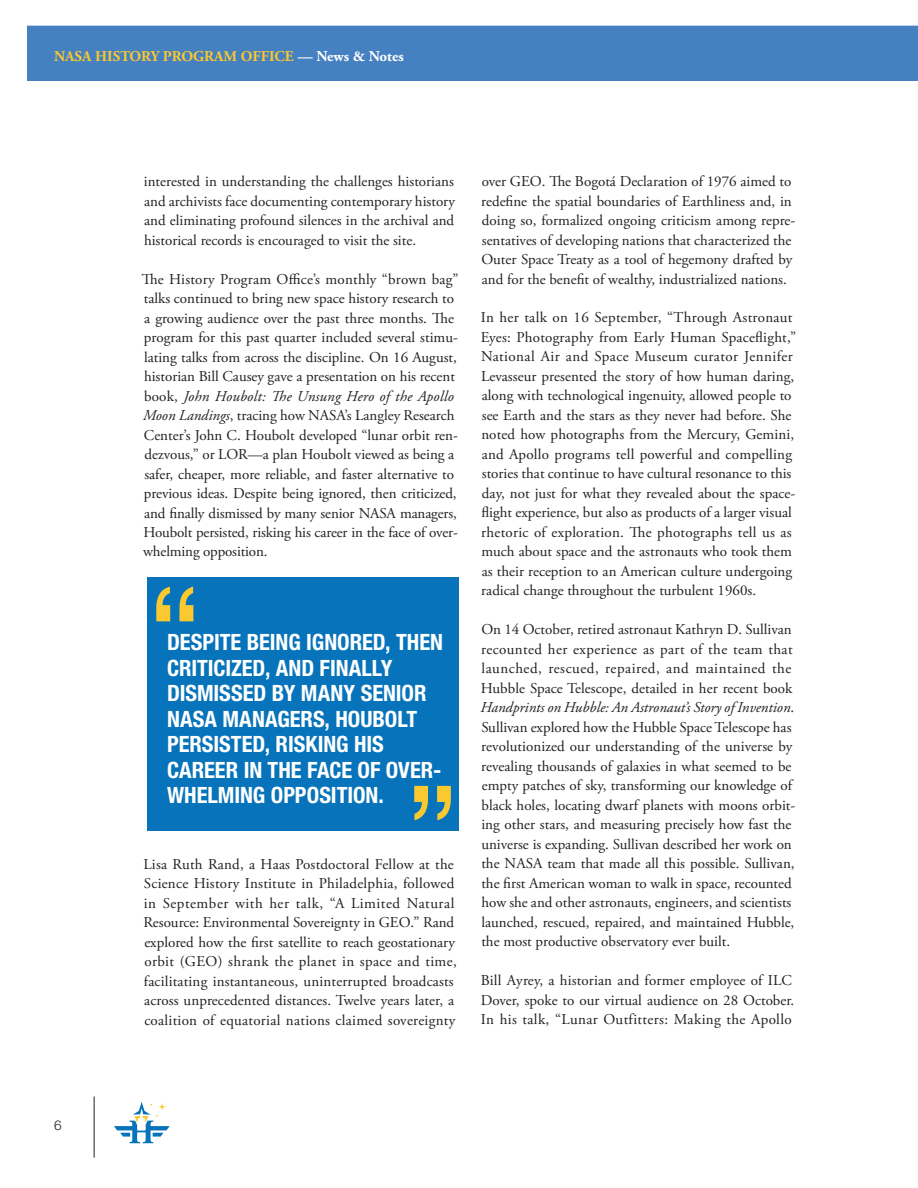
<style>
.page{position:relative;width:918px;height:1188px;background:#fff}
.page>*{position:absolute;margin:0;border:0;box-sizing:border-box;transform-origin:0 0}
.Pullquote{font:700 condensed 22.5px/25.5px "Helvetica Neue LT Std";color:#fff}
.Body{font:15px/19.5px "Adobe Garamond Pro";color:#231f20}
.t1{font:700 15px "Adobe Garamond Pro";color:#fac82f}
.t2{font:300 13.5px "Helvetica Neue LT Std";color:#231f20}
.s1{color:#fff}
.s2{font-style:italic}
</style>
<div class="page">
<hr style="left:94px;top:1097px;width:1px;height:60px;background:#231f20">
<div style="left:27px;top:26px;width:891px;height:55px;background:#4580c1"></div>
<div style="left:147px;top:577px;width:312px;height:254px;background:#0673ba"></div>
<svg style="left:414px;top:786px;width:37px;height:34px"></svg>
<svg style="left:156px;top:587px;width:37px;height:34px"></svg>
<svg style="left:114px;top:1102px;width:56px;height:41px"></svg>
<p class="t1" style="left:54px;top:47px;width:351px">NASA HISTORY PROGRAM OFFICE <span class="s1">— News &amp; Notes</span></p>
<p class="t2" style="left:54px;top:1117px;width:9px">6</p>
<p class="Body" style="left:144px;top:172px;width:313px;text-align:justify">interested in understanding the challenges historians and archivists face documenting contemporary history and eliminating profound silences in the archival and historical records is encouraged to visit the site.</p>
<p class="Body" style="left:142px;top:270px;width:318px">The History Program Office’s monthly “brown bag” talks continued to bring new space history research to a growing audience over the past three months. The program for this past quarter included several stimu&shy;lating talks from across the discipline. On 16 August, historian Bill Causey gave a presentation on his recent book, <span class="s2">John Houbolt: The Unsung Hero of the Apollo Moon Landings</span>, tracing how NASA’s Langley Research Center’s John C. Houbolt developed “lunar orbit ren&shy;dezvous,” or LOR—a plan Houbolt viewed as being a safer, cheaper, more reliable, and faster alternative to previous ideas. Despite being ignored, then criticized, and finally dismissed by many senior NASA managers, Houbolt persisted, risking his career in the face of over&shy;whelming opposition.</p>
<p class="Pullquote" style="left:167px;top:629px;width:278px">DESPITE BEING IGNORED, THEN<br>CRITICIZED, AND FINALLY<br>DISMISSED BY MANY SENIOR<br>NASA MANAGERS, HOUBOLT<br>PERSISTED, RISKING HIS<br>CAREER IN THE FACE OF OVER-<br>WHELMING OPPOSITION.</p>
<p class="Body" style="left:143px;top:855px;width:315px">Lisa Ruth Rand, a Haas Postdoctoral Fellow at the Science History Institute in Philadelphia, followed in September with her talk, “A Limited Natural Resource: Environmental Sovereignty in GEO.” Rand explored how the first satellite to reach geostationary orbit (GEO) shrank the planet in space and time, facilitating instantaneous, uninterrupted broadcasts across unprecedented distances. Twelve years later, a coalition of equatorial nations claimed sovereignty</p>
<p class="Body" style="left:481px;top:172px;width:316px">over GEO. The Bogotá Declaration of 1976 aimed to redefine the spatial boundaries of Earthliness and, in doing so, formalized ongoing criticism among repre&shy;sentatives of developing nations that characterized the Outer Space Treaty as a tool of hegemony drafted by and for the benefit of wealthy, industrialized nations.</p>
<p class="Body" style="left:481px;top:309px;width:317px">In her talk on 16 September, “Through Astronaut Eyes: Photography from Early Human Spaceflight,” National Air and Space Museum curator Jennifer Levasseur presented the story of how human daring, along with technological ingenuity, allowed people to see Earth and the stars as they never had before. She noted how photographs from the Mercury, Gemini, and Apollo programs tell powerful and compelling stories that continue to have cultural resonance to this day, not just for what they revealed about the space&shy;flight experience, but also as products of a larger visual rhetoric of exploration. The photographs tell us as much about space and the astronauts who took them as their reception to an American culture undergoing radical change throughout the turbulent 1960s.</p>
<p class="Body" style="left:480px;top:621px;width:316px">On 14 October, retired astronaut Kathryn D. Sullivan recounted her experience as part of the team that launched, rescued, repaired, and maintained the Hubble Space Telescope, detailed in her recent book <span class="s2">Handprints on Hubble: An Astronaut’s Story of Invention</span>.<br>Sullivan explored how the Hubble Space Telescope has revolutionized our understanding of the universe by revealing thousands of galaxies in what seemed to be empty patches of sky, transforming our knowledge of black holes, locating dwarf planets with moons orbit&shy;ing other stars, and measuring precisely how fast the universe is expanding. Sullivan described her work on the NASA team that made all this possible. Sullivan, the first American woman to walk in space, recounted how she and other astronauts, engineers, and scientists launched, rescued, repaired, and maintained Hubble, the most productive observatory ever built.</p>
<p class="Body" style="left:481px;top:972px;width:315px">Bill Ayrey, a historian and former employee of ILC<br>Dover, spoke to our virtual audience on 28 October.<br>In his talk, “Lunar Outfitters: Making the Apollo</p>
</div>
